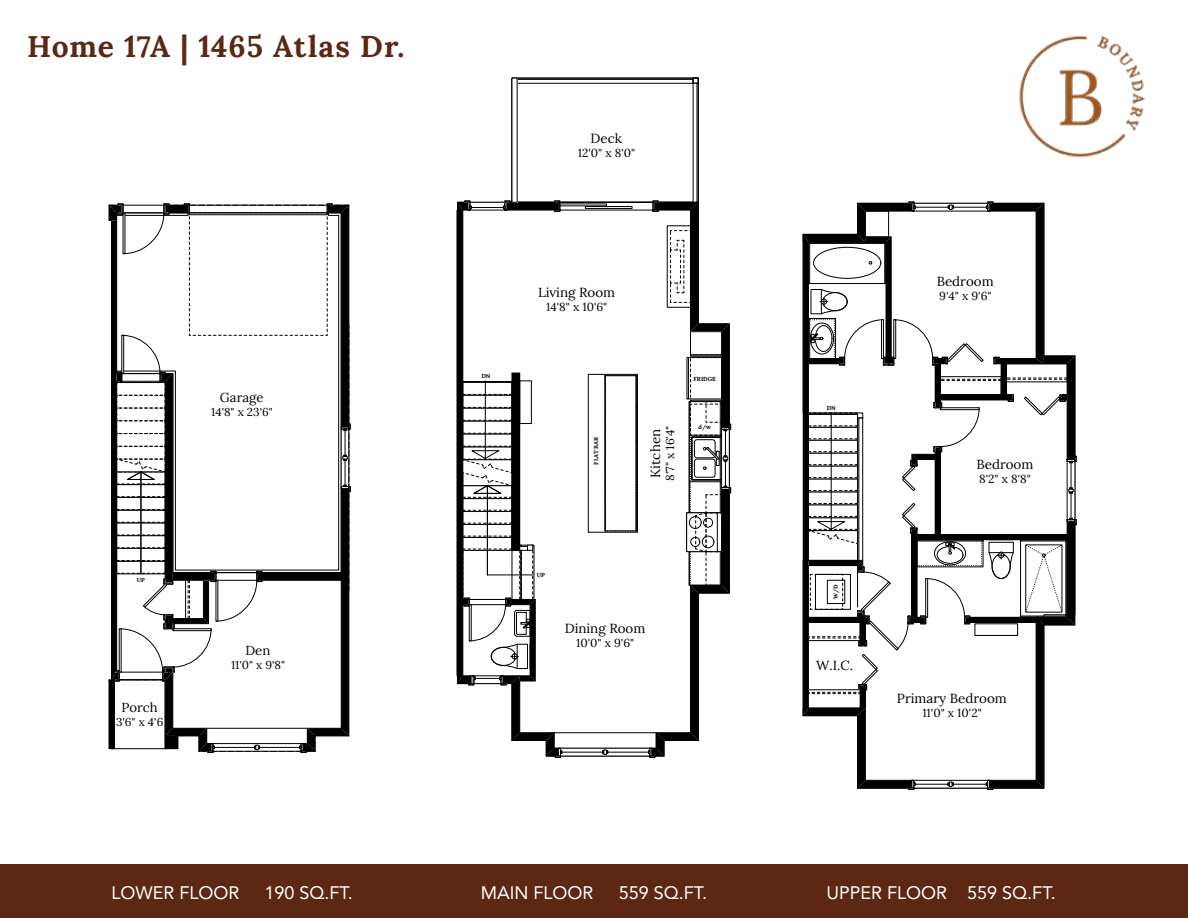
<style>
.page{position:relative;width:1188px;height:918px;background:#fff}
.page>*{position:absolute;margin:0;border:0;box-sizing:border-box;transform-origin:0 0}
.t1{font:700 30px "Lora";letter-spacing:.025em;color:#5c2813}
.t2{font:18px "Avenir";color:#fff}
.t3{font:13.2px "Lora";color:#000}
.t4{font:13.05px "Lora";color:#000}
.t5{font:11.55px "Lora";color:#000}
.t6{font:11.4px "Lora";color:#000}
.t7{font:700 5.85px "Lora";color:#000}
.t8{font:700 5.7px "Lora";color:#000}
</style>
<div class="page">
<div style="left:0;top:864px;width:1188px;height:54px;background:#5c2813"></div>
<img style="left:1019px;top:35px;width:126px;height:123px">
<svg style="left:109px;top:204px;width:242px;height:549px"></svg>
<div style="left:109px;top:680px;width:5px;height:69px;background:#000"></div>
<div style="left:109px;top:679px;width:6px;height:70px;border:1px solid #000"></div>
<div style="left:512px;top:78px;width:187px;height:125px;border:1px solid #000"></div>
<div style="left:517px;top:79px;width:176px;height:5px;border:1px solid #000"></div>
<svg style="left:693px;top:78px;width:6px;height:6px"></svg>
<hr style="left:457px;top:202px;width:1px;height:482px;background:#000">
<hr style="left:637px;top:374px;width:1px;height:158px;background:#000">
<hr style="left:588px;top:532px;width:49px;height:1px;background:#000">
<hr style="left:588px;top:374px;width:1px;height:158px;background:#000">
<hr style="left:588px;top:374px;width:49px;height:1px;background:#000">
<svg style="left:605px;top:375px;width:32px;height:157px"></svg>
<div style="left:585px;top:206px;width:47px;height:3px;border:1px solid #000"></div>
<hr style="left:559px;top:202px;width:95px;height:1px;background:#000">
<hr style="left:559px;top:210px;width:95px;height:1px;background:#000">
<svg style="left:562px;top:749px;width:86px;height:7px"></svg>
<hr style="left:559px;top:756px;width:93px;height:1px;background:#000">
<hr style="left:559px;top:748px;width:93px;height:1px;background:#000">
<hr style="left:562px;top:752px;width:41px;height:1px;background:#000">
<hr style="left:608px;top:752px;width:40px;height:1px;background:#000">
<svg style="left:602px;top:750px;width:6px;height:5px"></svg>
<svg style="left:458px;top:201px;width:104px;height:557px"></svg>
<svg style="left:648px;top:201px;width:83px;height:557px"></svg>
<svg style="left:803px;top:202px;width:274px;height:588px"></svg>
<h1 class="t1" style="left:27px;top:21px;width:379px">Home 17A | 1465 Atlas Dr.</h1>
<p class="t4" style="left:220px;top:387px;width:45px">Garage</p>
<p class="t6" style="left:211px;top:403px;width:63px">14'8" x 23'6"</p>
<p class="t8" style="left:137px;top:575px;width:10px">UP</p>
<p class="t4" style="left:121px;top:698px;width:38px">Porch</p>
<p class="t6" style="left:116px;top:713px;width:49px">3'6" x 4'6</p>
<p class="t4" style="left:245px;top:641px;width:26px">Den</p>
<p class="t6" style="left:231px;top:656px;width:56px">11'0" x 9'8"</p>
<p class="t3" style="left:591px;top:128px;width:33px">Deck</p>
<p class="t5" style="left:578px;top:144px;width:59px">12'0" x 8'0"</p>
<p class="t7" style="left:481px;top:371px;width:11px">DN</p>
<p class="t3" style="left:538px;top:282px;width:79px">Living Room</p>
<p class="t5" style="left:546px;top:298px;width:63px">14'8" x 10'6"</p>
<p class="t7" style="left:591px;top:465px;width:30px;rotate:-90deg">FLAT BAR</p>
<p class="t3" style="left:645px;top:478px;width:50px;rotate:-90deg">Kitchen</p>
<p class="t5" style="left:661px;top:481px;width:57px;rotate:-90deg">8'7" x 16'4"</p>
<p class="t7" style="left:694px;top:374px;width:24px">FRIDGE</p>
<p class="t7" style="left:699px;top:422px;width:14px">d/w</p>
<p class="t7" style="left:537px;top:570px;width:10px">UP</p>
<p class="t3" style="left:565px;top:619px;width:82px">Dining Room</p>
<p class="t5" style="left:576px;top:634px;width:60px">10'0" x 9'6"</p>
<p class="t7" style="left:827px;top:403px;width:11px">DN</p>
<p class="t7" style="left:831px;top:599px;width:16px;rotate:-90deg">W/D</p>
<p class="t3" style="left:816px;top:655px;width:39px">W.I.C.</p>
<p class="t3" style="left:937px;top:271px;width:58px">Bedroom</p>
<p class="t5" style="left:939px;top:287px;width:54px">9'4" x 9'6"</p>
<p class="t3" style="left:976px;top:455px;width:58px">Bedroom</p>
<p class="t5" style="left:979px;top:470px;width:53px">8'2" x 8'8"</p>
<p class="t3" style="left:897px;top:688px;width:111px">Primary Bedroom</p>
<p class="t5" style="left:922px;top:704px;width:61px">11'0" x 10'2"</p>
<h2 class="t2" style="left:111px;top:879px;width:130px">LOWER FLOOR</h2>
<h2 class="t2" style="left:265px;top:879px;width:90px">190 SQ.FT.</h2>
<h2 class="t2" style="left:481px;top:879px;width:114px">MAIN FLOOR</h2>
<h2 class="t2" style="left:619px;top:879px;width:90px">559 SQ.FT.</h2>
<h2 class="t2" style="left:827px;top:879px;width:231px">UPPER FLOOR 559 SQ.FT.</h2>
</div>
